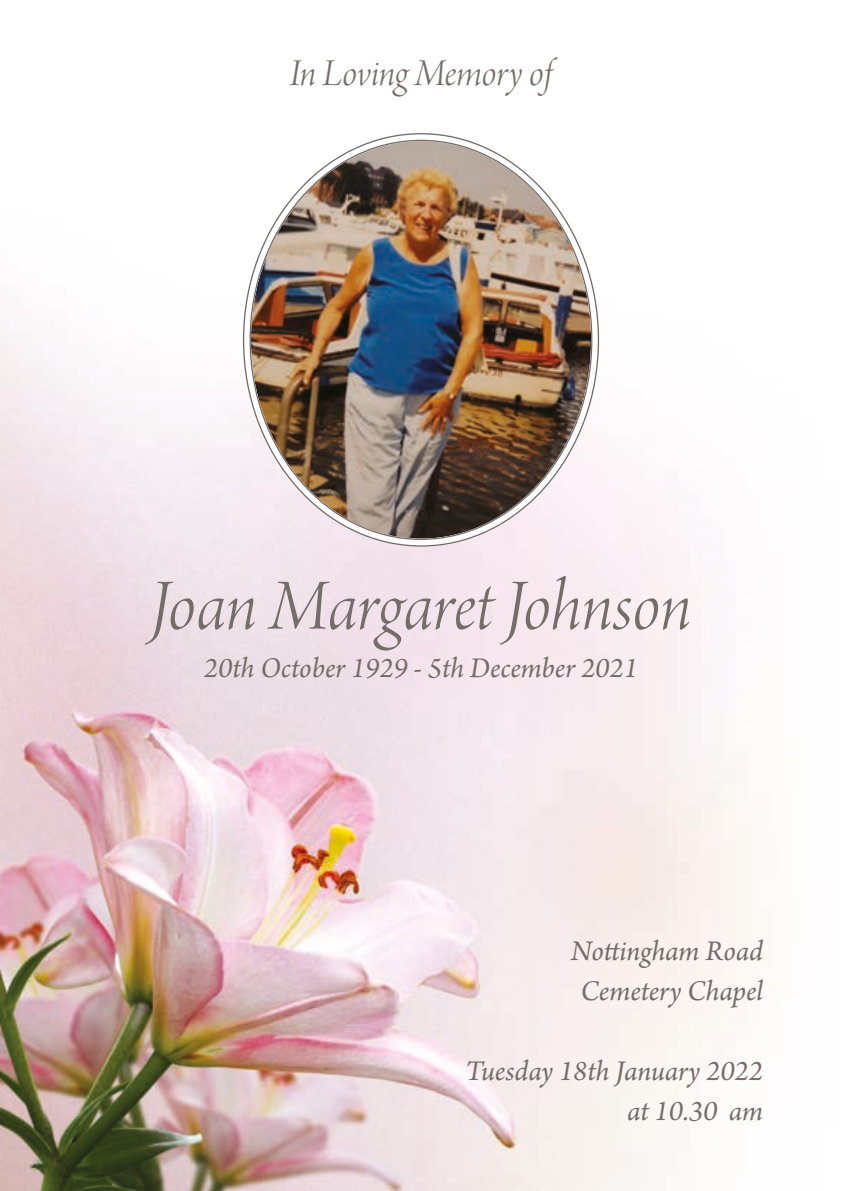
<style>
.page{position:relative;width:842px;height:1191px;background:#fff}
.page>*{position:absolute;margin:0;border:0;box-sizing:border-box;transform-origin:0 0}
.t1{font:76px "Arno Pro Light Italic Display";letter-spacing:-.005em;color:#756d69}
.t2{font:40px "Arno Pro Light Italic Display";letter-spacing:-.005em;color:#756d69}
.t3{font:italic 30px/40px "Arno Pro";letter-spacing:-.005em;color:#756d69;text-align:center}
</style>
<div class="page">
<img style="left:0;top:133px;width:770px;height:1058px">
<img style="left:251px;top:141px;width:340px;height:397px">
<h2 class="t2" style="left:290px;top:51px;width:264px">In Loving Memory of</h2>
<h1 class="t1" style="left:150px;top:563px;width:543px">Joan Margaret Johnson</h1>
<p class="t3" style="left:204px;top:649px;width:436px">20th October 1929 - 5th December 2021</p>
<p class="t3" style="left:571px;top:932px;width:194px">Nottingham Road<br>Cemetery Chapel</p>
<p class="t3" style="left:465px;top:1052px;width:299px;text-align:right">Tuesday 18th January 2022 at 10.30 am</p>
</div>
